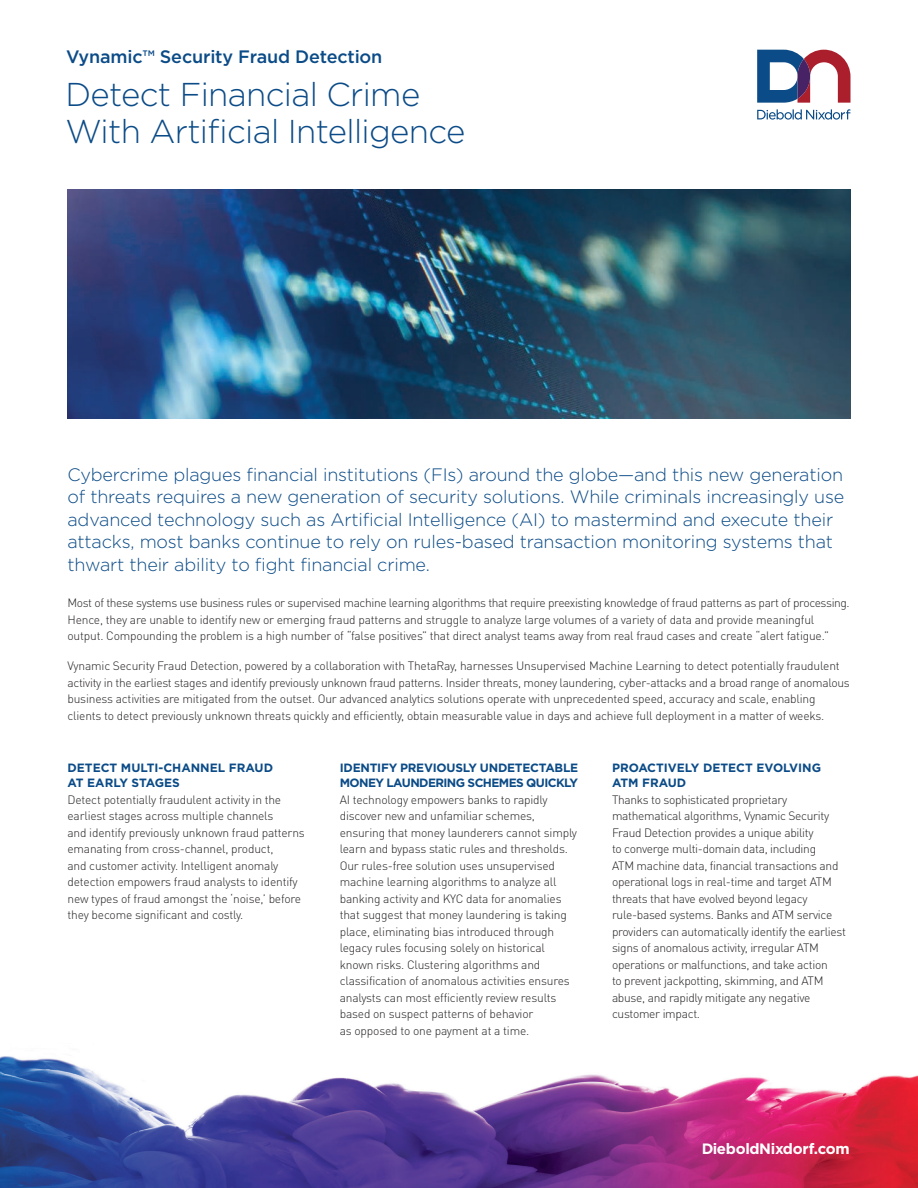
<style>
.page{position:relative;width:918px;height:1188px;background:#fff}
.page>*{position:absolute;margin:0;border:0;box-sizing:border-box;transform-origin:0 0}
.t1{font:300 33px/37.5px "Gotham";letter-spacing:-.02em;color:#0b4b87}
.t2{font:300 18px/22.5px "Gotham";letter-spacing:-.01em;color:#0b4b87}
.t3{font:500 18px "Gotham";letter-spacing:-.01em;color:#0b4b87}
.t4{font:700 15px "Gotham";letter-spacing:-.02em;color:#fff}
.t5{font:300 12px/16.5px "DIN Pro";letter-spacing:-.015em;color:#231f20}
.t6{font:700 12px/15px "Gotham";color:#0b4b87}
.t7{font:700 12px/15px "Gotham";letter-spacing:-.05em;color:#0b4b87}
</style>
<div class="page">
<img style="left:68px;top:189px;width:782px;height:229px">
<svg style="left:757px;top:50px;width:93px;height:53px"></svg>
<svg style="left:757px;top:109px;width:93px;height:11px"></svg>
<img style="left:0;top:1056px;width:918px;height:132px">
<h2 class="t3" style="left:66px;top:46px;width:318px">Vynamic™ Security Fraud Detection</h2>
<h1 class="t1" style="left:65px;top:75px;width:402px">Detect Financial Crime<br>With Artificial Intelligence</h1>
<p class="t2" style="left:68px;top:463px;width:778px">Cybercrime plagues financial institutions (FIs) around the globe—and this new generation of threats requires a new generation of security solutions. While criminals increasingly use advanced technology such as Artificial Intelligence (AI) to mastermind and execute their attacks, most banks continue to rely on rules-based transaction monitoring systems that thwart their ability to fight financial crime.</p>
<p class="t5" style="left:68px;top:594px;width:784px">Most of these systems use business rules or supervised machine learning algorithms that require preexisting knowledge of fraud patterns as part of processing.<br>Hence, they are unable to identify new or emerging fraud patterns and struggle to analyze large volumes of a variety of data and provide meaningful output. Compounding the problem is a high number of “false positives” that direct analyst teams away from real fraud cases and create “alert fatigue.”</p>
<p class="t5" style="left:68px;top:657px;width:784px">Vynamic Security Fraud Detection, powered by a collaboration with ThetaRay, harnesses Unsupervised Machine Learning to detect potentially fraudulent activity in the earliest stages and identify previously unknown fraud patterns. Insider threats, money laundering, cyber-attacks and a broad range of anomalous business activities are mitigated from the outset. Our advanced analytics solutions operate with unprecedented speed, accuracy and scale, enabling clients to detect previously unknown threats quickly and efficiently, obtain measurable value in days and achieve full deployment in a matter of weeks.</p>
<p class="t6" style="left:68px;top:760px;width:207px">DETECT MULTI-CHANNEL FRAUD<br>AT EARLY STAGES</p>
<p class="t5" style="left:68px;top:790px;width:239px">Detect potentially fraudulent activity in the earliest stages across multiple channels<br>and identify previously unknown fraud patterns emanating from cross-channel, product,<br>and customer activity. Intelligent anomaly detection empowers fraud analysts to identify new types of fraud amongst the ‘noise,’ before they become significant and costly.</p>
<p class="t7" style="left:340px;top:760px;width:240px">IDENTIFY PREVIOUSLY UNDETECTABLE<br>MONEY LAUNDERING SCHEMES QUICKLY</p>
<p class="t5" style="left:340px;top:790px;width:239px">AI technology empowers banks to rapidly discover new and unfamiliar schemes, ensuring that money launderers cannot simply learn and bypass static rules and thresholds.<br>Our rules-free solution uses unsupervised machine learning algorithms to analyze all banking activity and KYC data for anomalies that suggest that money laundering is taking place, eliminating bias introduced through legacy rules focusing solely on historical known risks. Clustering algorithms and classification of anomalous activities ensures analysts can most efficiently review results based on suspect patterns of behavior<br>as opposed to one payment at a time.</p>
<p class="t6" style="left:612px;top:760px;width:211px">PROACTIVELY DETECT EVOLVING<br>ATM FRAUD</p>
<p class="t5" style="left:612px;top:790px;width:236px">Thanks to sophisticated proprietary mathematical algorithms, Vynamic Security Fraud Detection provides a unique ability<br>to converge multi-domain data, including<br>ATM machine data, financial transactions and operational logs in real-time and target ATM threats that have evolved beyond legacy rule-based systems. Banks and ATM service providers can automatically identify the earliest signs of anomalous activity, irregular ATM operations or malfunctions, and take action<br>to prevent jackpotting, skimming, and ATM abuse, and rapidly mitigate any negative customer impact.</p>
<p class="t4" style="left:702px;top:1140px;width:150px">DieboldNixdorf.com</p>
</div>
